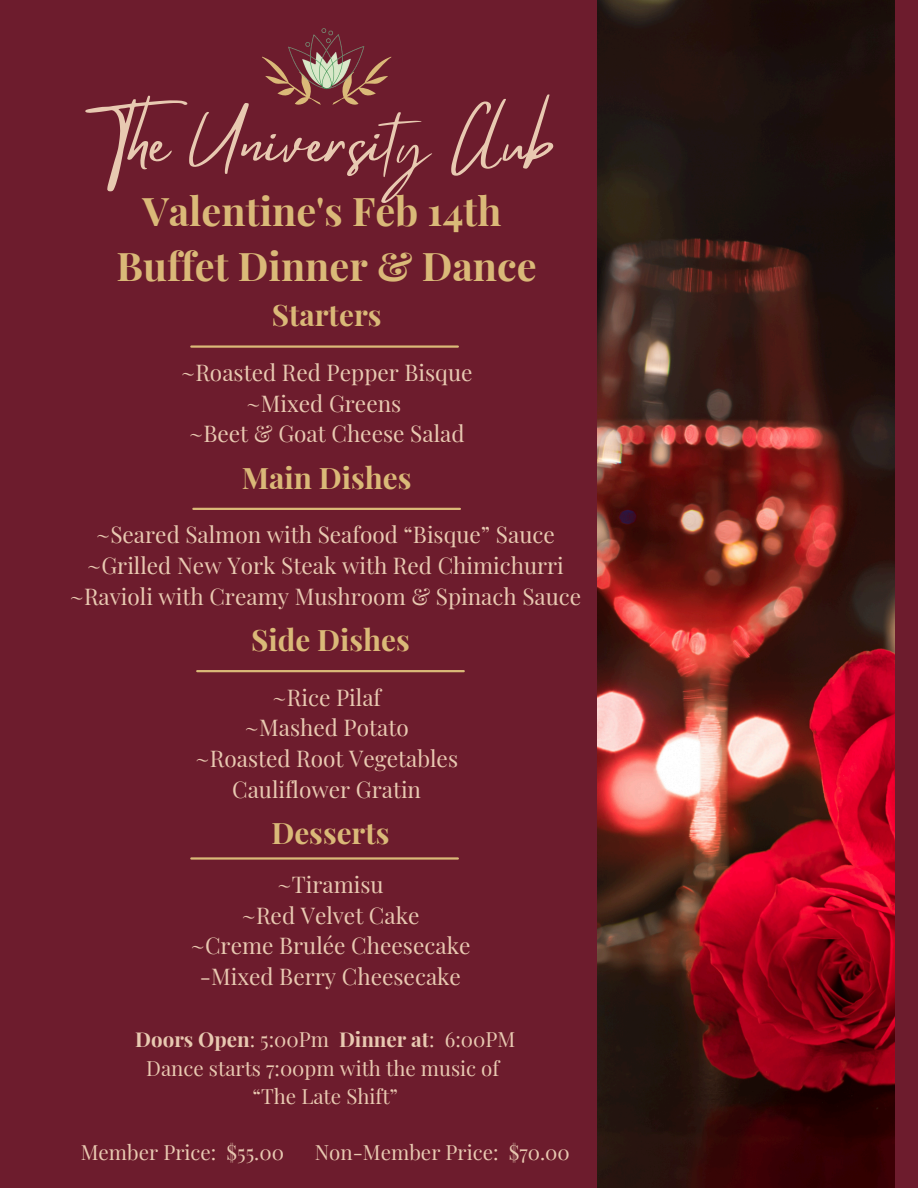
<style>
.page{position:relative;width:918px;height:1188px;background:#6d1c2d}
.page>*{position:absolute;margin:0;border:0;box-sizing:border-box;transform-origin:0 0}
.t1{font:61.95px "Mistrully";color:#e8c9b1}
.t2{font:700 39.45px/55.1px "Playfair Display";color:#dab978;text-align:center}
.t3{font:700 29.7px "Playfair Display";color:#dab978}
.t4{font:22.5px "Playfair Display";color:#e8c9b1}
.t5{font:20.55px "Playfair Display";color:#e8c9b1}
.t6{font:700 20.55px "Playfair Display";color:#e8c9b1}
.s1{font-weight:400}
</style>
<div class="page">
<img style="left:598px;top:0;width:297px;height:1188px">
<svg style="left:332px;top:57px;width:59px;height:48px"></svg>
<svg style="left:262px;top:57px;width:59px;height:48px"></svg>
<hr style="left:191px;top:345px;width:267px;height:3px;background:#dab978">
<hr style="left:193px;top:508px;width:267px;height:2px;background:#dab978">
<hr style="left:197px;top:670px;width:267px;height:2px;background:#dab978">
<hr style="left:191px;top:857px;width:267px;height:3px;background:#dab978">
<img style="left:281px;top:28px;width:91px;height:71px">
<h2 class="t1" style="left:100px;top:93px;width:456px">The University Club</h2>
<h1 class="t2" style="left:117px;top:182px;width:422px">Valentine's Feb 14th<br>Buffet Dinner &amp; Dance</h1>
<h3 class="t3" style="left:272px;top:294px;width:111px">Starters</h3>
<p class="t4" style="left:181px;top:357px;width:293px">~Roasted Red Pepper Bisque</p>
<p class="t4" style="left:246px;top:387px;width:157px">~Mixed Greens</p>
<p class="t4" style="left:189px;top:418px;width:277px">~Beet &amp; Goat Cheese Salad</p>
<p class="t3" style="left:242px;top:457px;width:171px">Main Dishes</p>
<p class="t4" style="left:96px;top:519px;width:461px">~Seared Salmon with Seafood “Bisque” Sauce</p>
<h3 class="t4" style="left:87px;top:550px;width:479px">~Grilled New York Steak with Red Chimichurri</h3>
<p class="t4" style="left:69px;top:580px;width:513px">~Ravioli with Creamy Mushroom &amp; Spinach Sauce</p>
<p class="t3" style="left:251px;top:619px;width:160px">Side Dishes</p>
<p class="t4" style="left:272px;top:681px;width:110px">~Rice Pilaf</p>
<p class="t4" style="left:245px;top:712px;width:166px">~Mashed Potato</p>
<p class="t4" style="left:195px;top:743px;width:264px">~Roasted Root Vegetables</p>
<h3 class="t4" style="left:232px;top:773px;width:190px">Cauliflower Gratin</h3>
<p class="t3" style="left:271px;top:812px;width:120px">Desserts</p>
<p class="t4" style="left:277px;top:869px;width:108px">~Tiramisu</p>
<p class="t4" style="left:241px;top:899px;width:180px">~Red Velvet Cake</p>
<p class="t4" style="left:190px;top:930px;width:282px">~Creme Brulée Cheesecake</p>
<p class="t4" style="left:200px;top:961px;width:263px">-Mixed Berry Cheesecake</p>
<p class="t6" style="left:135px;top:1025px;width:301px">Doors Open<span class="s1">: 5:00Pm</span> Dinner at<span class="s1">:</span></p>
<h3 class="t5" style="left:445px;top:1025px;width:72px">6:00PM</h3>
<h3 class="t5" style="left:146px;top:1053px;width:355px">Dance starts 7:00pm with the music of</h3>
<h3 class="t5" style="left:253px;top:1082px;width:147px">“The Late Shift”</h3>
<h3 class="t5" style="left:81px;top:1138px;width:205px">Member Price: $55.00</h3>
<p class="t5" style="left:315px;top:1138px;width:257px">Non-Member Price: $70.00</p>
</div>
